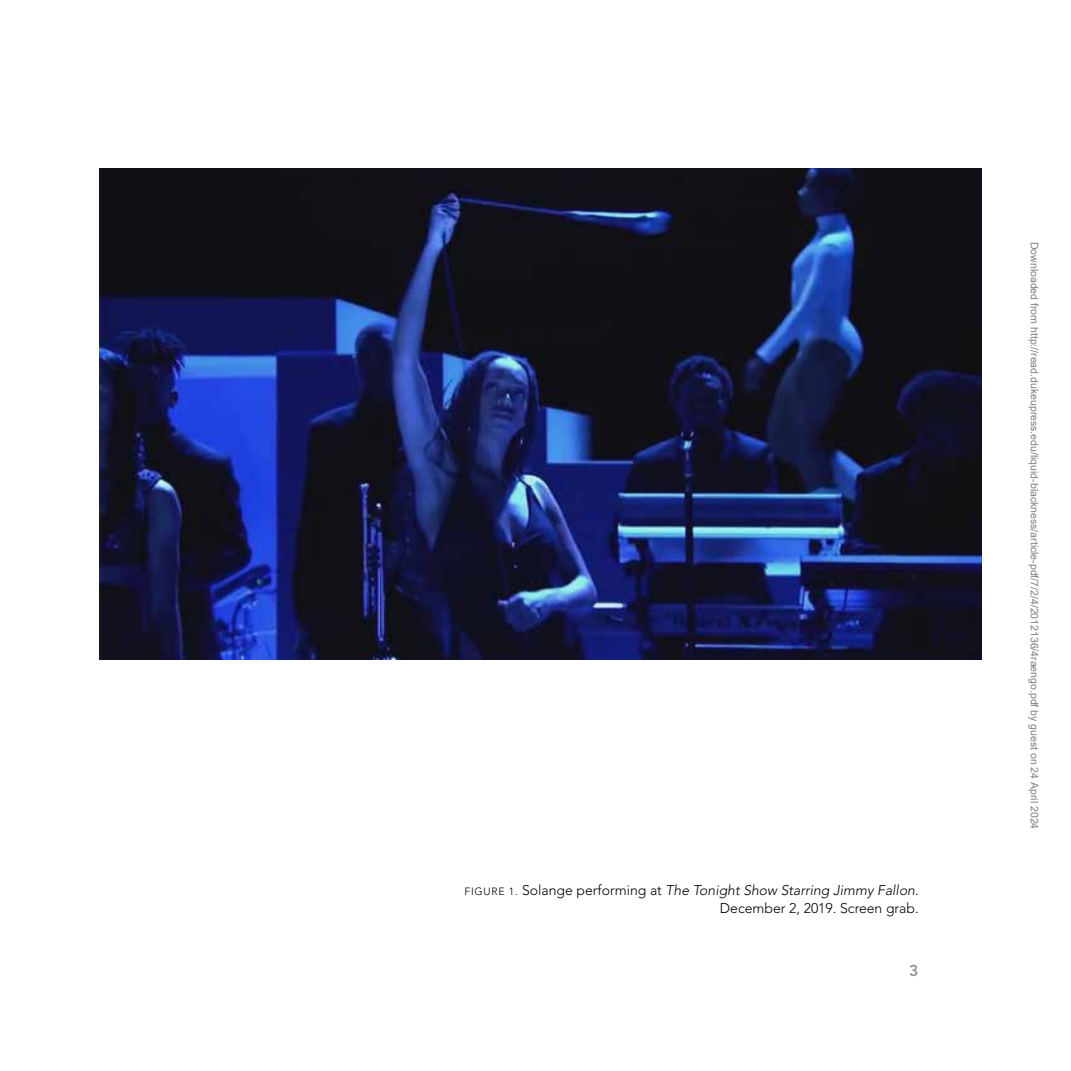
<style>
.page{position:relative;width:1071px;height:1071px;background:#fff}
.page>*{position:absolute;margin:0;border:0;box-sizing:border-box;transform-origin:0 0}
.t1{font:800 15.75px "Avenir LT Std";color:#939598}
.t2{font:300 14px/18.4px "Avenir LT Std";color:#000;text-align:right}
.t3{font:10.5px "Arial";color:#808080}
.s1{font-size:10.5px}
.s2{font-style:italic}
</style>
<div class="page">
<img style="left:100px;top:168px;width:882px;height:491px">
<h2 class="t2" style="left:465px;top:881px;width:456px"><span class="s1">FIGURE 1.</span> Solange performing at <span class="s2">The Tonight Show Starring Jimmy Fallon</span>.<br>December 2, 2019. Screen grab.</h2>
<h1 class="t1" style="left:909px;top:961px;width:11px">3</h1>
<p class="t3" style="left:1038px;top:242px;width:589px;rotate:90deg">Downloaded from http://read.dukeupress.edu/liquid-blackness/article-pdf/7/2/4/2012136/4raengo.pdf by guest on 24 April 2024</p>
</div>
